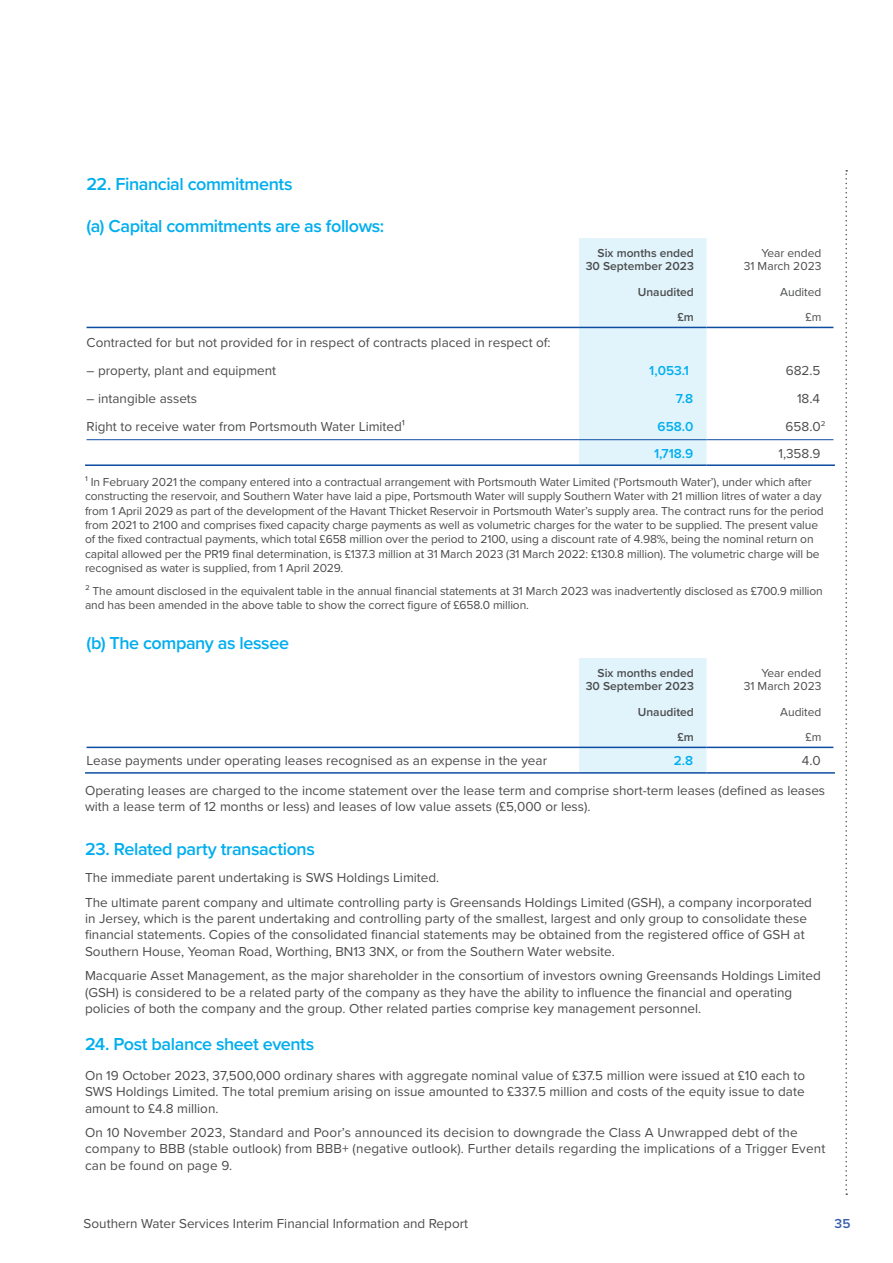
<style>
.page{position:relative;width:893px;height:1263px;background:#fff}
.page>*{position:absolute;margin:0;border:0;box-sizing:border-box;transform-origin:0 0}
.t1{font:600 18px "Proxima Nova";letter-spacing:-.025em;color:#00aeef}
.Tables_textRegular2016{font:13.5px/16.2px "Proxima Nova";color:#4b4c4d}
.Table_FigsSemibold2016{font:600 13.5px "Proxima Nova";color:#00aeef}
.Table_Figs2016{font:13.5px "Proxima Nova";color:#4b4c4d}
.t2{font:600 13.5px "Proxima Nova";color:#375fac}
.Tables_textRegular2016-2{font:12px/14.4px "Proxima Nova";letter-spacing:-.01em;color:#4b4c4d}
.Table_FigsSemibold2016-2{font:600 12px/13.5px "Proxima Nova";color:#4b4c4d;text-align:right}
.Table_tabTops2016{font:12px/13.5px "Proxima Nova";color:#4b4c4d;text-align:right}
.s1{font-size:12px}
</style>
<div class="page">
<div style="left:579px;top:238px;width:128px;height:226px;background:#e1f4fc"></div>
<hr style="left:87px;top:439px;width:492px;height:1px;background:#0d4da1">
<hr style="left:579px;top:439px;width:128px;height:1px;background:#0d4da1">
<hr style="left:707px;top:439px;width:126px;height:1px;background:#0d4da1">
<hr style="left:85px;top:464px;width:494px;height:2px;background:#0d4da1">
<hr style="left:579px;top:464px;width:128px;height:2px;background:#0d4da1">
<hr style="left:707px;top:464px;width:128px;height:2px;background:#0d4da1">
<hr style="left:87px;top:327px;width:492px;height:1px;background:#0d4da1">
<hr style="left:579px;top:327px;width:128px;height:1px;background:#0d4da1">
<hr style="left:707px;top:327px;width:126px;height:1px;background:#0d4da1">
<div style="left:579px;top:658px;width:128px;height:114px;background:#e1f4fc"></div>
<hr style="left:85px;top:772px;width:494px;height:2px;background:#0d4da1">
<hr style="left:579px;top:772px;width:128px;height:2px;background:#0d4da1">
<hr style="left:707px;top:772px;width:128px;height:2px;background:#0d4da1">
<hr style="left:87px;top:747px;width:492px;height:1px;background:#0d4da1">
<hr style="left:579px;top:747px;width:128px;height:1px;background:#0d4da1">
<hr style="left:707px;top:747px;width:126px;height:1px;background:#0d4da1">
<svg style="left:845px;top:170px;width:2px;height:1025px"></svg>
<h2 class="t1" style="left:87px;top:171px;width:208px">22. Financial commitments</h2>
<h2 class="t1" style="left:87px;top:213px;width:299px">(a) Capital commitments are as follows:</h2>
<p class="Table_FigsSemibold2016-2" style="left:586px;top:246px;width:110px">Six months ended<br>30 September 2023</p>
<p class="Table_tabTops2016" style="left:744px;top:246px;width:79px">Year ended<br>31 March 2023</p>
<p class="Table_FigsSemibold2016-2" style="left:638px;top:285px;width:58px">Unaudited</p>
<p class="Table_tabTops2016" style="left:780px;top:285px;width:43px">Audited</p>
<p class="Table_FigsSemibold2016-2" style="left:677px;top:310px;width:18px">£m</p>
<p class="Table_tabTops2016" style="left:805px;top:310px;width:17px">£m</p>
<p class="Tables_textRegular2016" style="left:87px;top:334px;width:466px">Contracted for but not provided for in respect of contracts placed in respect of:</p>
<p class="Tables_textRegular2016" style="left:87px;top:362px;width:191px">– property, plant and equipment</p>
<p class="Table_FigsSemibold2016" style="left:649px;top:360px;width:41px">1,053.1</p>
<p class="Table_Figs2016" style="left:786px;top:360px;width:36px">682.5</p>
<p class="Tables_textRegular2016" style="left:87px;top:390px;width:112px">– intangible assets</p>
<p class="Table_FigsSemibold2016" style="left:676px;top:388px;width:19px">7.8</p>
<p class="Table_Figs2016" style="left:797px;top:388px;width:25px">18.4</p>
<p class="Tables_textRegular2016" style="left:87px;top:418px;width:320px">Right to receive water from Portsmouth Water Limited¹</p>
<p class="Table_FigsSemibold2016" style="left:658px;top:416px;width:37px">658.0</p>
<p class="Table_Figs2016" style="left:786px;top:416px;width:41px">658.0<span class="s1">²</span></p>
<p class="Table_FigsSemibold2016" style="left:654px;top:443px;width:41px">1,718.9</p>
<p class="Table_Figs2016" style="left:778px;top:443px;width:44px">1,358.9</p>
<p class="Tables_textRegular2016-2" style="left:85px;top:474px;width:740px">¹ In February 2021 the company entered into a contractual arrangement with Portsmouth Water Limited (‘Portsmouth Water’), under which after constructing the reservoir, and Southern Water have laid a pipe, Portsmouth Water will supply Southern Water with 21 million litres of water a day from 1 April 2029 as part of the development of the Havant Thicket Reservoir in Portsmouth Water’s supply area. The contract runs for the period from 2021 to 2100 and comprises fixed capacity charge payments as well as volumetric charges for the water to be supplied. The present value of the fixed contractual payments, which total £658 million over the period to 2100, using a discount rate of 4.98%, being the nominal return on capital allowed per the PR19 final determination, is £137.3 million at 31 March 2023 (31 March 2022: £130.8 million). The volumetric charge will be recognised as water is supplied, from 1 April 2029.</p>
<p class="Tables_textRegular2016-2" style="left:85px;top:583px;width:739px">² The amount disclosed in the equivalent table in the annual financial statements at 31 March 2023 was inadvertently disclosed as £700.9 million and has been amended in the above table to show the correct figure of £658.0 million.</p>
<h2 class="t1" style="left:87px;top:629px;width:204px">(b) The company as lessee</h2>
<p class="Table_FigsSemibold2016-2" style="left:586px;top:666px;width:110px">Six months ended<br>30 September 2023</p>
<p class="Table_tabTops2016" style="left:744px;top:665px;width:79px">Year ended<br>31 March 2023</p>
<p class="Table_FigsSemibold2016-2" style="left:638px;top:705px;width:58px">Unaudited</p>
<p class="Table_tabTops2016" style="left:780px;top:704px;width:43px">Audited</p>
<p class="Table_FigsSemibold2016-2" style="left:677px;top:730px;width:18px">£m</p>
<p class="Table_tabTops2016" style="left:805px;top:730px;width:17px">£m</p>
<p class="Tables_textRegular2016" style="left:87px;top:752px;width:462px">Lease payments under operating leases recognised as an expense in the year</p>
<p class="Table_FigsSemibold2016" style="left:674px;top:751px;width:21px">2.8</p>
<p class="Table_Figs2016" style="left:802px;top:751px;width:20px">4.0</p>
<p class="Tables_textRegular2016" style="left:85px;top:782px;width:742px">Operating leases are charged to the income statement over the lease term and comprise short-term leases (defined as leases with a lease term of 12 months or less) and leases of low value assets (£5,000 or less).</p>
<h2 class="t1" style="left:85px;top:835px;width:231px">23. Related party transactions</h2>
<p class="Tables_textRegular2016" style="left:85px;top:869px;width:356px">The immediate parent undertaking is SWS Holdings Limited.</p>
<p class="Tables_textRegular2016" style="left:85px;top:894px;width:728px">The ultimate parent company and ultimate controlling party is Greensands Holdings Limited (GSH), a company incorporated in Jersey, which is the parent undertaking and controlling party of the smallest, largest and only group to consolidate these financial statements. Copies of the consolidated financial statements may be obtained from the registered office of GSH at Southern House, Yeoman Road, Worthing, BN13 3NX, or from the Southern Water website.</p>
<p class="Tables_textRegular2016" style="left:85px;top:967px;width:737px">Macquarie Asset Management, as the major shareholder in the consortium of investors owning Greensands Holdings Limited (GSH) is considered to be a related party of the company as they have the ability to influence the financial and operating policies of both the company and the group. Other related parties comprise key management personnel.</p>
<h2 class="t1" style="left:85px;top:1030px;width:231px">24. Post balance sheet events</h2>
<p class="Tables_textRegular2016" style="left:85px;top:1067px;width:722px;text-align:justify">On 19 October 2023, 37,500,000 ordinary shares with aggregate nominal value of £37.5 million were issued at £10 each to SWS Holdings Limited. The total premium arising on issue amounted to £337.5 million and costs of the equity issue to date amount to £4.8 million.</p>
<p class="Tables_textRegular2016" style="left:85px;top:1124px;width:742px">On 10 November 2023, Standard and Poor’s announced its decision to downgrade the Class A Unwrapped debt of the company to BBB (stable outlook) from BBB+ (negative outlook). Further details regarding the implications of a Trigger Event can be found on page 9.</p>
<p class="Tables_textRegular2016" style="left:84px;top:1215px;width:386px">Southern Water Services Interim Financial Information and Report</p>
<p class="t2" style="left:835px;top:1213px;width:17px">35</p>
</div>
